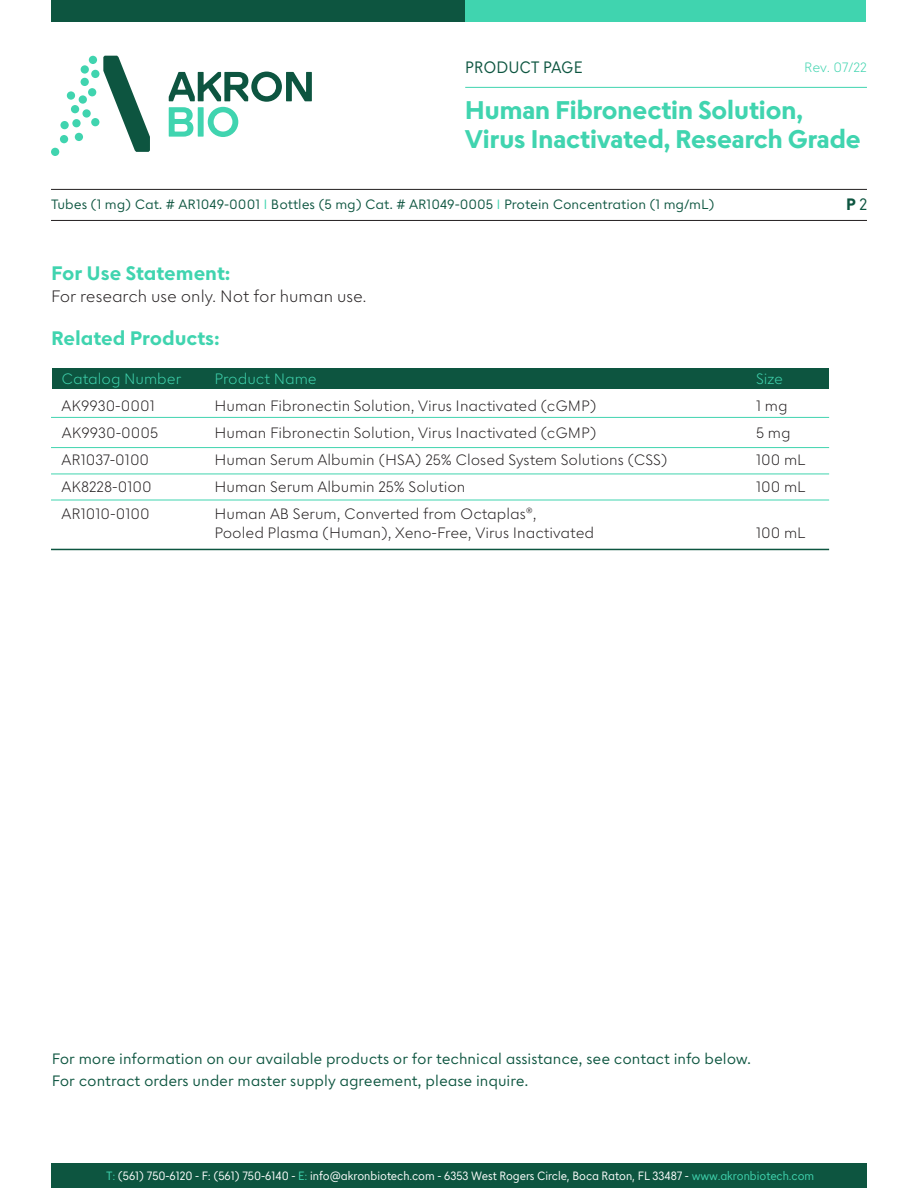
<style>
.page{position:relative;width:918px;height:1188px;background:#fff}
.page>*{position:absolute;margin:0;border:0;box-sizing:border-box;transform-origin:0 0}
.t1{font:700 25.5px "Escalatorv 0.16";color:#40d4af}
.t2{font:700 19.5px "Escalatorv 0.16 Text";color:#40d4af}
.t3{font:300 16.5px "Escalatorv 0.16 Text";color:#231f20}
.t4{font:16.5px "Escalator B12 Narrow";color:#0d5540}
.t5{font:700 16.5px "Escalator B12 Narrow";color:#0d5540}
.t6{font:300 15px "Escalatorv 0.16 Text";color:#231f20}
.t7{font:15px "Escalatorv 0.16 Text";color:#0d5540}
.t8{font:300 15px "Escalatorv 0.16 Text";color:#40d4af}
.t9{font:13.5px "Escalatorv 0.16 Text";color:#0d5540}
.t10{font:300 13.5px "Escalatorv 0.16 Text";letter-spacing:-.005em;color:#40d4af}
.t11{font:12px "Escalator B12 Narrow";color:#fff}
.s1{color:#40d4af}
.s2{font-weight:400}
</style>
<div class="page">
<div style="left:452px;top:0;width:414px;height:21px;background:#40d4af"></div>
<div style="left:51px;top:0;width:414px;height:21px;background:#0d5540"></div>
<div style="left:51px;top:1164px;width:816px;height:24px;background:#0d5540"></div>
<svg style="left:169px;top:72px;width:143px;height:65px"></svg>
<svg style="left:103px;top:56px;width:47px;height:96px"></svg>
<div style="left:89px;top:56px;width:8px;height:8px;background:#40d4af;border-radius:50%"></div>
<div style="left:91px;top:70px;width:8px;height:8px;background:#40d4af;border-radius:50%"></div>
<div style="left:81px;top:65px;width:8px;height:9px;background:#40d4af;border-radius:50%"></div>
<div style="left:81px;top:78px;width:8px;height:8px;background:#40d4af;border-radius:50%"></div>
<div style="left:88px;top:88px;width:8px;height:8px;background:#40d4af;border-radius:50%"></div>
<div style="left:79px;top:95px;width:8px;height:9px;background:#40d4af;border-radius:50%"></div>
<div style="left:67px;top:91px;width:8px;height:9px;background:#40d4af;border-radius:50%"></div>
<div style="left:71px;top:105px;width:8px;height:8px;background:#40d4af;border-radius:50%"></div>
<div style="left:82px;top:109px;width:9px;height:9px;background:#40d4af;border-radius:50%"></div>
<div style="left:91px;top:118px;width:8px;height:8px;background:#40d4af;border-radius:50%"></div>
<div style="left:72px;top:119px;width:9px;height:8px;background:#40d4af;border-radius:50%"></div>
<div style="left:60px;top:121px;width:9px;height:8px;background:#40d4af;border-radius:50%"></div>
<div style="left:60px;top:135px;width:8px;height:8px;background:#40d4af;border-radius:50%"></div>
<div style="left:51px;top:148px;width:8px;height:8px;background:#40d4af;border-radius:50%"></div>
<div style="left:75px;top:133px;width:8px;height:8px;background:#40d4af;border-radius:50%"></div>
<hr style="left:51px;top:189px;width:816px;height:1px;background:#231f20">
<hr style="left:465px;top:87px;width:402px;height:1px;background:#40d4af">
<div style="left:52px;top:368px;width:776px;height:21px;background:#0d5540"></div>
<hr style="left:51px;top:417px;width:778px;height:1px;background:#40d4af">
<hr style="left:51px;top:474px;width:778px;height:1px;background:#40d4af">
<hr style="left:51px;top:500px;width:778px;height:1px;background:#40d4af">
<hr style="left:51px;top:447px;width:778px;height:1px;background:#40d4af">
<hr style="left:51px;top:549px;width:778px;height:1px;background:#0d5540">
<hr style="left:51px;top:220px;width:816px;height:1px;background:#231f20">
<p class="t4" style="left:465px;top:57px;width:119px">PRODUCT PAGE</p>
<p class="t1" style="left:465px;top:95px;width:339px">Human Fibronectin Solution,</p>
<p class="t1" style="left:465px;top:123px;width:397px">Virus Inactivated, Research Grade</p>
<p class="t10" style="left:804px;top:59px;width:64px">Rev. 07/22</p>
<p class="t9" style="left:51px;top:196px;width:665px">Tubes (1 mg) Cat. # AR1049-0001 <span class="s1">I</span> Bottles (5 mg) Cat. # AR1049-0005 <span class="s1">I</span> Protein Concentration (1 mg/mL)</p>
<p class="t2" style="left:51px;top:261px;width:181px">For Use Statement:</p>
<p class="t3" style="left:51px;top:286px;width:317px">For research use only. Not for human use.</p>
<p class="t2" style="left:51px;top:327px;width:170px">Related Products:</p>
<p class="t8" style="left:62px;top:369px;width:121px">Catalog Number</p>
<p class="t8" style="left:215px;top:369px;width:104px">Product Name</p>
<p class="t8" style="left:756px;top:369px;width:29px">Size</p>
<p class="t6" style="left:62px;top:396px;width:95px">AK9930-0001</p>
<p class="t6" style="left:215px;top:396px;width:384px">Human Fibronectin Solution, Virus Inactivated (cGMP)</p>
<p class="t6" style="left:756px;top:396px;width:33px">1 mg</p>
<p class="t6" style="left:62px;top:423px;width:98px">AK9930-0005</p>
<p class="t6" style="left:215px;top:423px;width:384px">Human Fibronectin Solution, Virus Inactivated (cGMP)</p>
<p class="t6" style="left:756px;top:423px;width:36px">5 mg</p>
<p class="t6" style="left:62px;top:450px;width:89px">AR1037-0100</p>
<p class="t6" style="left:215px;top:450px;width:455px">Human Serum Albumin (HSA) 25% Closed System Solutions (CSS)</p>
<p class="t6" style="left:756px;top:450px;width:51px">100 mL</p>
<p class="t6" style="left:62px;top:477px;width:92px">AK8228-0100</p>
<p class="t6" style="left:215px;top:477px;width:252px">Human Serum Albumin 25% Solution</p>
<p class="t6" style="left:756px;top:477px;width:51px">100 mL</p>
<p class="t6" style="left:62px;top:504px;width:90px">AR1010-0100</p>
<p class="t6" style="left:215px;top:504px;width:324px">Human AB Serum, Converted from Octaplas®,</p>
<p class="t6" style="left:215px;top:524px;width:381px">Pooled Plasma (Human), Xeno-Free, Virus Inactivated</p>
<p class="t6" style="left:756px;top:524px;width:51px">100 mL</p>
<p class="t5" style="left:846px;top:194px;width:22px">P <span class="s2">2</span></p>
<p class="t7" style="left:52px;top:1050px;width:701px">For more information on our available products or for technical assistance, see contact info below.</p>
<p class="t7" style="left:52px;top:1072px;width:478px">For contract orders under master supply agreement, please inquire.</p>
<p class="t11" style="left:106px;top:1168px;width:710px"><span class="s1">T:</span> (561) 750-6120 - F: (561) 750-6140 - <span class="s1">E:</span> info@akronbiotech.com - 6353 West Rogers Circle, Boca Raton, FL 33487 - <span class="s1">www.akronbiotech.com</span></p>
</div>
